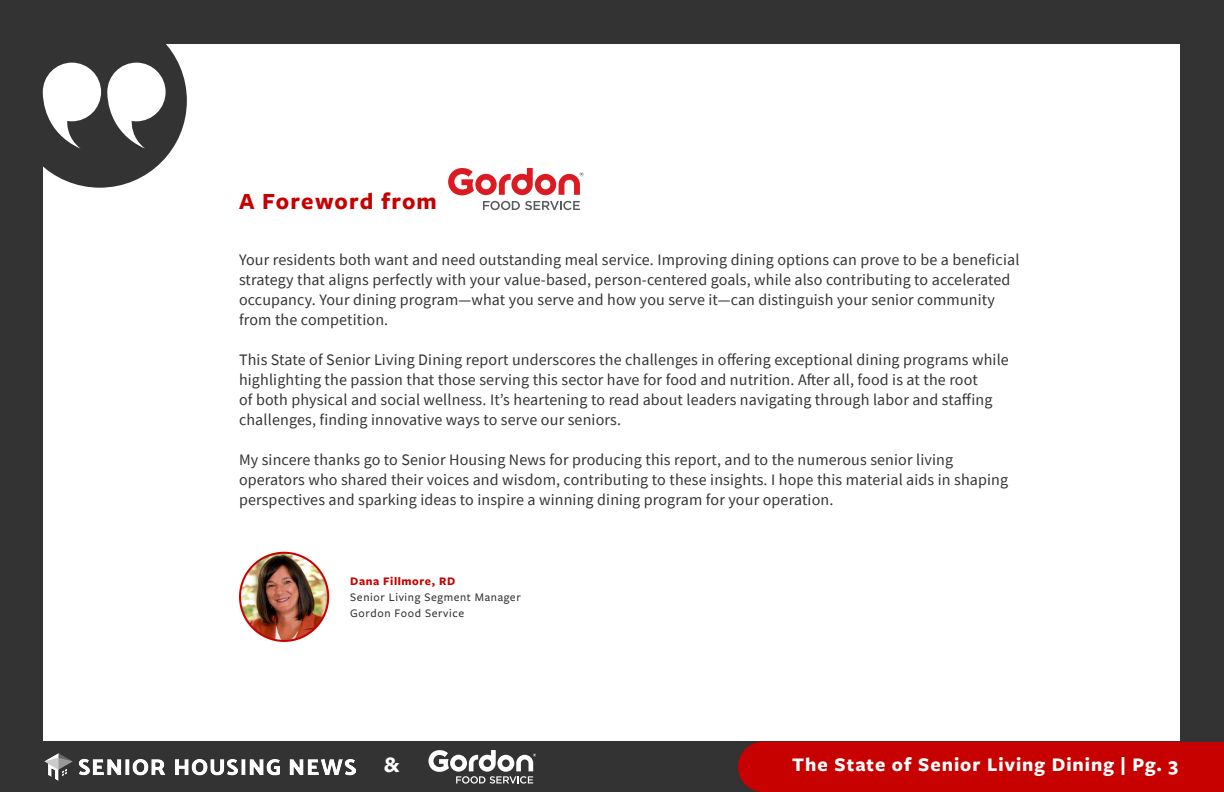
<style>
.page{position:relative;width:1224px;height:792px;background:#fff}
.page>*{position:absolute;margin:0;border:0;box-sizing:border-box;transform-origin:0 0}
.t1{font:700 24px "Freight Sans Pro";letter-spacing:.05em;color:#c70100}
.t2{font:700 23px "Freight Sans Pro";color:#fff}
.t3{font:700 20px "Freight Sans Pro";letter-spacing:.05em;color:#fff}
.t4{font:16px/20px "Source Sans Pro";letter-spacing:.01em;color:#343433}
.t5{font:500 12px/16px "Freight Sans Pro";letter-spacing:.05em;color:#343433}
.t6{font:700 12px "Freight Sans Pro";letter-spacing:.05em;color:#c70100}
</style>
<div class="page">
<div style="left:0;top:742px;width:1224px;height:50px;background:#333"></div>
<div style="left:738px;top:742px;width:486px;height:50px;background:#c70100"></div>
<img style="left:45px;top:753px;width:310px;height:27px">
<svg style="left:428px;top:750px;width:108px;height:34px"></svg>
<div style="left:1180px;top:9px;width:44px;height:732px;background:#333"></div>
<div style="left:13px;top:14px;width:174px;height:174px;background:#333;border-radius:50%"></div>
<img style="left:240px;top:553px;width:88px;height:88px;border-radius:44px">
<div style="left:239px;top:552px;width:90px;height:90px;border:2px solid #c70100;border-radius:50%"></div>
<div style="left:0;top:0;width:43px;height:751px;background:#333"></div>
<div style="left:0;top:0;width:1224px;height:44px;background:#333"></div>
<svg style="left:107px;top:63px;width:59px;height:86px"></svg>
<svg style="left:43px;top:63px;width:58px;height:86px"></svg>
<svg style="left:483px;top:201px;width:97px;height:9px"></svg>
<svg style="left:448px;top:168px;width:136px;height:27px"></svg>
<h1 class="t1" style="left:239px;top:185px;width:199px">A Foreword from</h1>
<p class="t4" style="left:239px;top:250px;width:782px">Your residents both want and need outstanding meal service. Improving dining options can prove to be a beneficial strategy that aligns perfectly with your value-based, person-centered goals, while also contributing to accelerated occupancy. Your dining program—what you serve and how you serve it—can distinguish your senior community from the competition.</p>
<p class="t4" style="left:239px;top:350px;width:771px">This State of Senior Living Dining report underscores the challenges in offering exceptional dining programs while highlighting the passion that those serving this sector have for food and nutrition. After all, food is at the root<br>of both physical and social wellness. It’s heartening to read about leaders navigating through labor and staffing challenges, finding innovative ways to serve our seniors.</p>
<p class="t4" style="left:239px;top:450px;width:771px">My sincere thanks go to Senior Housing News for producing this report, and to the numerous senior living operators who shared their voices and wisdom, contributing to these insights. I hope this material aids in shaping perspectives and sparking ideas to inspire a winning dining program for your operation.</p>
<p class="t6" style="left:350px;top:573px;width:106px">Dana Fillmore, RD</p>
<p class="t5" style="left:350px;top:589px;width:172px">Senior Living Segment Manager<br>Gordon Food Service</p>
<h2 class="t2" style="left:384px;top:748px;width:17px">&amp;</h2>
<p class="t3" style="left:792px;top:751px;width:387px">The State of Senior Living Dining | Pg. 3</p>
</div>
